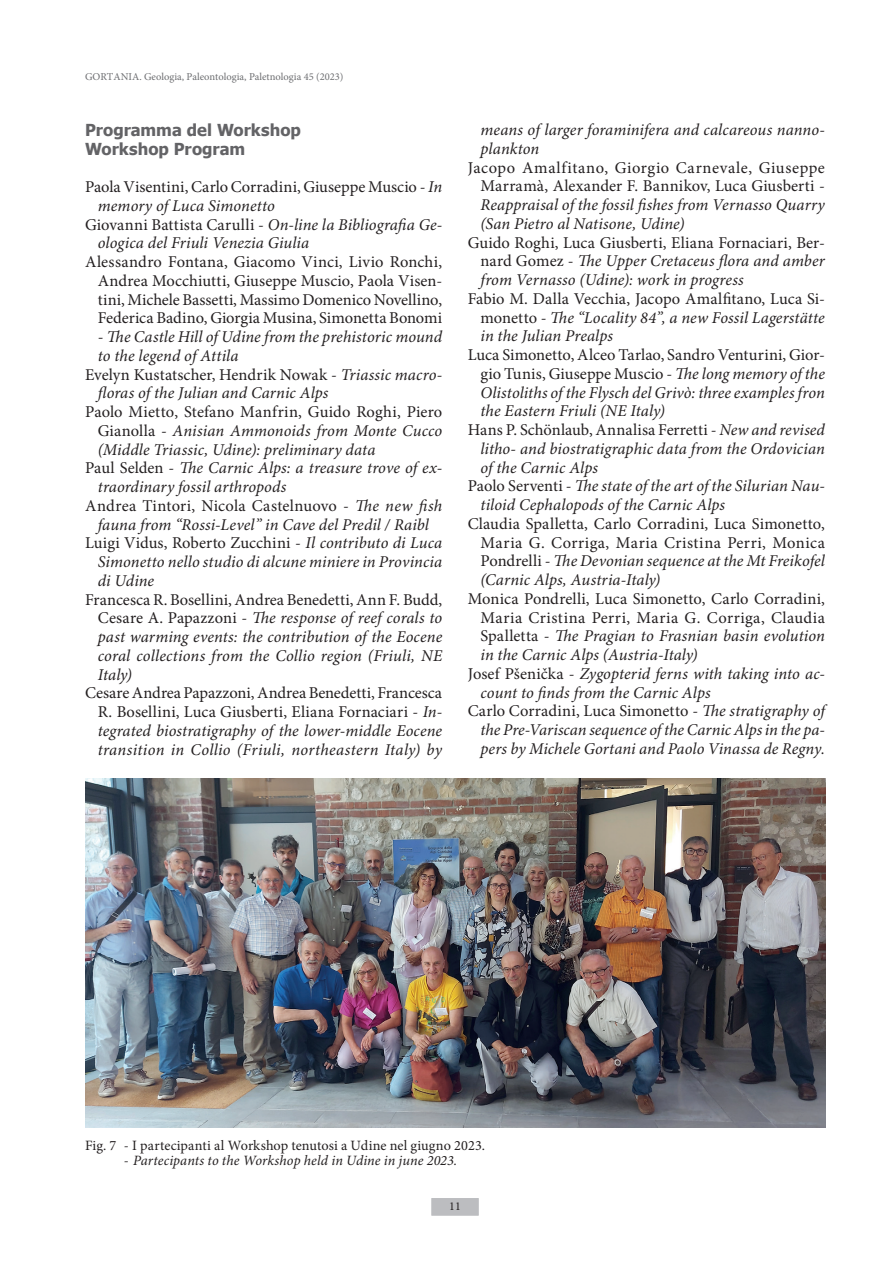
<style>
.page{position:relative;width:893px;height:1263px;background:#fff}
.page>*{position:absolute;margin:0;border:0;box-sizing:border-box;transform-origin:0 0}
.t1{font:italic 16.5px/18.8px "Minion Pro";letter-spacing:.005em;color:#231f20;text-align:justify}
.t2{font:16.5px/18.8px "Minion Pro";color:#231f20;text-align:justify}
.t3{font:16.5px "Minion Pro";letter-spacing:.02em;color:#231f20}
.t4{font:700 16.5px/18.8px "Tahoma";color:#636366}
.t5{font:14.25px "Minion Pro";color:#231f20}
.t6{font:italic 14.25px "Minion Pro";letter-spacing:.005em;color:#231f20}
.t7{font:12px "Minion Pro";color:#231f20}
.t8{font:10.5px "Minion Pro";color:#6c6d70}
.s1{font-style:italic}
.s2{font-style:normal}
</style>
<div class="page">
<div style="left:432px;top:1198px;width:46px;height:17px;background:#bcbdc0"></div>
<img style="left:85px;top:778px;width:740px;height:350px">
<p class="t8" style="left:85px;top:70px;width:260px">GORTANIA. Geologia, Paleontologia, Paletnologia 45 (2023)</p>
<p class="t4" style="left:85px;top:121px;width:217px">Programma del Workshop<br>Workshop Program</p>
<p class="t2" style="left:85px;top:178px;width:359px">Paola Visentini, Carlo Corradini, Giuseppe Muscio - <span class="s1">In</span></p>
<p class="t1" style="left:98px;top:197px;width:179px">memory of Luca Simonetto</p>
<p class="t2" style="left:85px;top:215px;width:359px">Giovanni Battista Carulli - <span class="s1">On-line la Bibliografia Ge-</span></p>
<p class="t1" style="left:98px;top:234px;width:213px">ologica del Friuli Venezia Giulia</p>
<p class="t2" style="left:98px;top:253px;width:346px;text-indent:-13px">Alessandro Fontana, Giacomo Vinci, Livio Ronchi, Andrea Mocchiutti, Giuseppe Muscio, Paola Visen&shy;tini, Michele Bassetti, Massimo Domenico Novellino, Federica Badino, Giorgia Musina, Simonetta Bonomi</p>
<p class="t1" style="left:98px;top:328px;width:346px"><span class="s2">-</span> The Castle Hill of Udine from the prehistoric mound</p>
<p class="t1" style="left:98px;top:347px;width:142px">to the legend of Attila</p>
<p class="t2" style="left:85px;top:365px;width:359px">Evelyn Kustatscher, Hendrik Nowak - <span class="s1">Triassic macro-</span></p>
<p class="t1" style="left:98px;top:384px;width:232px">floras of the Julian and Carnic Alps</p>
<p class="t2" style="left:85px;top:403px;width:359px">Paolo Mietto, Stefano Manfrin, Guido Roghi, Piero</p>
<p class="t1" style="left:98px;top:422px;width:346px"><span class="s2">Gianolla -</span> Anisian Ammonoids from Monte Cucco</p>
<p class="t1" style="left:98px;top:441px;width:279px">(Middle Triassic, Udine): preliminary data</p>
<p class="t1" style="left:85px;top:459px;width:359px"><span class="s2">Paul Selden -</span> The Carnic Alps: a treasure trove of ex-</p>
<p class="t1" style="left:98px;top:478px;width:190px">traordinary fossil arthropods</p>
<p class="t2" style="left:85px;top:496px;width:359px">Andrea Tintori, Nicola Castelnuovo - <span class="s1">The new fish</span></p>
<p class="t1" style="left:98px;top:516px;width:333px">fauna from “Rossi-Level” in Cave del Predil / Raibl</p>
<p class="t2" style="left:85px;top:534px;width:359px">Luigi Vidus, Roberto Zucchini - <span class="s1">Il contributo di Luca</span></p>
<p class="t1" style="left:98px;top:553px;width:346px">Simonetto nello studio di alcune miniere in Provincia</p>
<p class="t1" style="left:98px;top:572px;width:58px">di Udine</p>
<p class="t1" style="left:98px;top:591px;width:346px;text-indent:-13px"><span class="s2">Francesca R. Bosellini, Andrea Benedetti, Ann F. Budd, Cesare A. Papazzoni -</span> The response of reef corals to past warming events: the contribution of the Eocene coral collections from the Collio region (Friuli, NE Italy)</p>
<p class="t1" style="left:98px;top:684px;width:346px;text-indent:-13px"><span class="s2">Cesare Andrea Papazzoni, Andrea Benedetti, Francesca R. Bosellini, Luca Giusberti, Eliana Fornaciari -</span> In&shy;tegrated biostratigraphy of the lower-middle Eocene transition in Collio (Friuli, northeastern Italy) by</p>
<p class="t1" style="left:480px;top:121px;width:346px">means of larger foraminifera and calcareous nanno&shy;plankton</p>
<p class="t2" style="left:468px;top:158px;width:359px;text-align:right">Jacopo Amalfitano, Giorgio Carnevale, Giuseppe<br>Marramà, Alexander F. Bannikov, Luca Giusberti -</p>
<p class="t1" style="left:480px;top:196px;width:346px">Reappraisal of the fossil fishes from Vernasso Quarry (San Pietro al Natisone, Udine)</p>
<p class="t1" style="left:480px;top:234px;width:346px;text-indent:-13px"><span class="s2">Guido Roghi, Luca Giusberti, Eliana Fornaciari, Ber&shy;nard Gomez -</span> The Upper Cretaceus flora and amber from Vernasso (Udine): work in progress</p>
<p class="t1" style="left:480px;top:290px;width:346px;text-indent:-13px"><span class="s2">Fabio M. Dalla Vecchia, Jacopo Amalfitano, Luca Si&shy;monetto -</span> The “Locality 84”, a new Fossil Lagerstätte in the Julian Prealps</p>
<p class="t2" style="left:468px;top:345px;width:359px">Luca Simonetto, Alceo Tarlao, Sandro Venturini, Gior-</p>
<p class="t2" style="left:480px;top:364px;width:346px">gio Tunis, Giuseppe Muscio - <span class="s1">The long memory of the</span></p>
<p class="t1" style="left:480px;top:384px;width:346px">Olistoliths of the Flysch del Grivò: three examples fron</p>
<p class="t1" style="left:480px;top:402px;width:186px">the Eastern Friuli (NE Italy)</p>
<p class="t2" style="left:468px;top:420px;width:359px">Hans P. Schönlaub, Annalisa Ferretti - <span class="s1">New and revised</span></p>
<p class="t1" style="left:480px;top:440px;width:346px">litho- and biostratigraphic data from the Ordovician</p>
<p class="t1" style="left:480px;top:459px;width:119px">of the Carnic Alps</p>
<p class="t1" style="left:468px;top:477px;width:359px"><span class="s2">Paolo Serventi -</span> The state of the art of the Silurian Nau-</p>
<p class="t1" style="left:480px;top:496px;width:246px">tiloid Cephalopods of the Carnic Alps</p>
<p class="t2" style="left:480px;top:514px;width:346px;text-indent:-13px">Claudia Spalletta, Carlo Corradini, Luca Simonetto, Maria G. Corriga, Maria Cristina Perri, Monica Pondrelli - <span class="s1">The Devonian sequence at the Mt Freikofel (Carnic Alps, Austria-Italy)</span></p>
<p class="t2" style="left:468px;top:589px;width:359px">Monica Pondrelli, Luca Simonetto, Carlo Corradini,</p>
<p class="t3" style="left:480px;top:606px;width:346px">Maria Cristina Perri, Maria G. Corriga, Claudia</p>
<p class="t1" style="left:480px;top:627px;width:346px"><span class="s2">Spalletta -</span> The Pragian to Frasnian basin evolution</p>
<p class="t1" style="left:480px;top:646px;width:219px">in the Carnic Alps (Austria-Italy)</p>
<p class="t1" style="left:468px;top:665px;width:359px"><span class="s2">Josef Pšenička -</span> Zygopterid ferns with taking into ac-</p>
<p class="t1" style="left:480px;top:683px;width:232px">count to finds from the Carnic Alps</p>
<p class="t2" style="left:468px;top:702px;width:359px">Carlo Corradini, Luca Simonetto - <span class="s1">The stratigraphy of</span></p>
<p class="t1" style="left:480px;top:721px;width:346px">the Pre-Variscan sequence of the Carnic Alps in the pa-</p>
<p class="t1" style="left:480px;top:740px;width:346px">pers by Michele Gortani and Paolo Vinassa de Regny.</p>
<p class="t5" style="left:85px;top:1135px;width:401px">Fig. 7 - I partecipanti al Workshop tenutosi a Udine nel giugno 2023.</p>
<p class="t6" style="left:124px;top:1152px;width:335px"><span class="s2">-</span> Partecipants to the Workshop held in Udine in june 2023.</p>
<p class="t7" style="left:449px;top:1198px;width:13px">11</p>
</div>
